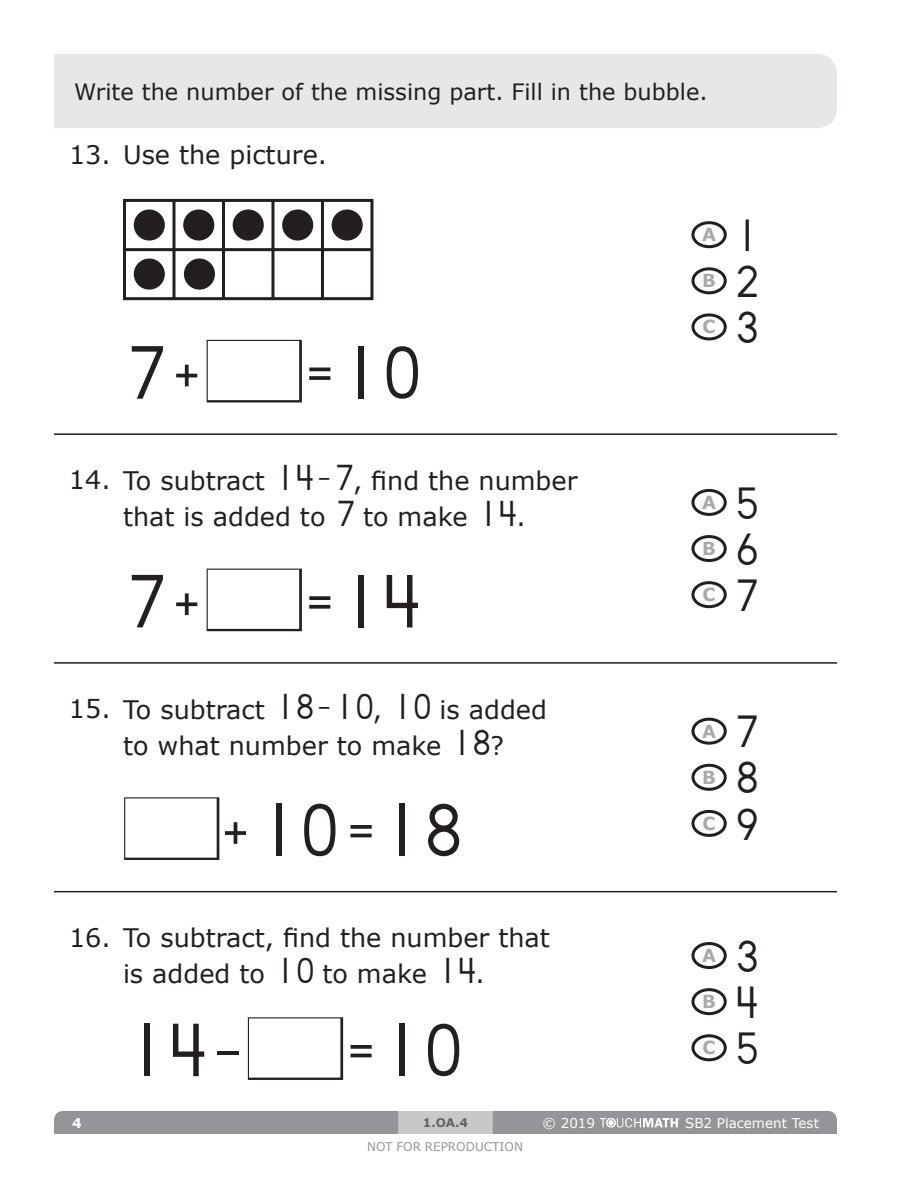
<style>
.page{position:relative;width:918px;height:1188px;background:#fff}
.page>*{position:absolute;margin:0;border:0;box-sizing:border-box;transform-origin:0 0}
.t1{font:700 75px "Touch Math";letter-spacing:-.1em;color:#231f20}
.t2{font:700 45px/46px "Touch Math";color:#231f20;text-align:justify}
.t3{font:25.5px/36px "Verdana";color:#231f20;text-align:center}
.t4{font:22.5px "Verdana";color:#231f20}
.t5{font:700 18px "Verdana";color:#a8a9ad}
.t6{font:13.5px "Verdana";color:#fff}
.t7{font:700 13.5px "Verdana";color:#fff}
.t8{font:12px "Verdana";color:#939598}
.t9{font:700 12px "Verdana";color:#636366}
.s1{font-family:"Touch Math";font-weight:700;font-size:36px}
</style>
<div class="page">
<svg style="left:54px;top:1111px;width:783px;height:23px;background:#9a9b9e"></svg>
<hr style="left:398px;top:1111px;width:95px;height:1px;background:#c7c8ca">
<hr style="left:398px;top:1112px;width:95px;height:1px;background:#c7c8ca">
<div style="left:424px;top:1118px;width:44px;height:9px;background:#c7c8ca"></div>
<hr style="left:54px;top:891px;width:783px;height:1px;background:#231f20">
<hr style="left:54px;top:433px;width:783px;height:2px;background:#231f20">
<hr style="left:54px;top:662px;width:783px;height:2px;background:#231f20">
<div style="left:691px;top:221px;width:36px;height:27px;border:3px solid #231f20;border-radius:50%"></div>
<div style="left:691px;top:267px;width:36px;height:27px;border:3px solid #231f20;border-radius:50%"></div>
<div style="left:691px;top:313px;width:36px;height:27px;border:3px solid #231f20;border-radius:50%"></div>
<div style="left:691px;top:489px;width:36px;height:27px;border:3px solid #231f20;border-radius:50%"></div>
<div style="left:691px;top:535px;width:36px;height:27px;border:3px solid #231f20;border-radius:50%"></div>
<div style="left:691px;top:581px;width:36px;height:27px;border:3px solid #231f20;border-radius:50%"></div>
<div style="left:691px;top:718px;width:36px;height:27px;border:3px solid #231f20;border-radius:50%"></div>
<div style="left:691px;top:764px;width:36px;height:27px;border:3px solid #231f20;border-radius:50%"></div>
<div style="left:691px;top:810px;width:36px;height:27px;border:3px solid #231f20;border-radius:50%"></div>
<div style="left:691px;top:942px;width:36px;height:27px;border:3px solid #231f20;border-radius:50%"></div>
<div style="left:691px;top:988px;width:36px;height:27px;border:3px solid #231f20;border-radius:50%"></div>
<div style="left:691px;top:1034px;width:36px;height:27px;border:3px solid #231f20;border-radius:50%"></div>
<div style="left:123px;top:199px;width:250px;height:101px;border:3px solid #231f20"></div>
<hr style="left:172px;top:200px;width:3px;height:99px;background:#231f20">
<hr style="left:222px;top:200px;width:3px;height:99px;background:#231f20">
<hr style="left:271px;top:200px;width:3px;height:99px;background:#231f20">
<hr style="left:321px;top:200px;width:3px;height:99px;background:#231f20">
<hr style="left:124px;top:248px;width:249px;height:3px;background:#231f20">
<div style="left:134px;top:209px;width:31px;height:32px;background:#231f20;border-radius:50%"></div>
<div style="left:134px;top:259px;width:31px;height:31px;background:#231f20;border-radius:50%"></div>
<div style="left:332px;top:209px;width:31px;height:32px;background:#231f20;border-radius:50%"></div>
<div style="left:282px;top:209px;width:31px;height:32px;background:#231f20;border-radius:50%"></div>
<div style="left:233px;top:209px;width:31px;height:32px;background:#231f20;border-radius:50%"></div>
<div style="left:183px;top:209px;width:31px;height:32px;background:#231f20;border-radius:50%"></div>
<div style="left:184px;top:259px;width:31px;height:31px;background:#231f20;border-radius:50%"></div>
<div style="left:54px;top:54px;width:783px;height:74px;background:#e6e7e9"></div>
<p class="t4" style="left:74px;top:83px;width:635px">Write the number of the missing part. Fill in the bubble.</p>
<p class="t3" style="left:69px;top:139px;width:260px">13. Use the picture.</p>
<h1 class="t1" style="left:123px;top:329px;width:305px">7qd=10</h1>
<p class="t3" style="left:69px;top:465px;width:510px">14. To subtract <span class="s1">14w7</span>, find the number that is added to <span class="s1">7</span> to make <span class="s1">14</span>.</p>
<h1 class="t1" style="left:123px;top:558px;width:305px">7qd=14</h1>
<p class="t3" style="left:69px;top:694px;width:480px">15. To subtract <span class="s1">18w10</span>, <span class="s1">10</span> is added to what number to make <span class="s1">18</span>?</p>
<h1 class="t1" style="left:123px;top:786px;width:346px">dq10=18</h1>
<p class="t3" style="left:69px;top:922px;width:483px">16. To subtract, find the number that is added to <span class="s1">10</span> to make <span class="s1">14</span>.</p>
<h1 class="t1" style="left:123px;top:1006px;width:346px">14wd=10</h1>
<p class="t5" style="left:702px;top:224px;width:15px">A</p>
<p class="t5" style="left:702px;top:271px;width:15px">B</p>
<p class="t5" style="left:703px;top:317px;width:15px">C</p>
<h2 class="t2" style="left:733px;top:212px;width:31px">1<br>2<br>3</h2>
<p class="t5" style="left:702px;top:492px;width:15px">A</p>
<p class="t5" style="left:702px;top:538px;width:15px">B</p>
<p class="t5" style="left:703px;top:584px;width:15px">C</p>
<h2 class="t2" style="left:733px;top:480px;width:31px">5<br>6<br>7</h2>
<p class="t5" style="left:702px;top:721px;width:15px">A</p>
<p class="t5" style="left:702px;top:767px;width:15px">B</p>
<p class="t5" style="left:703px;top:813px;width:15px">C</p>
<h2 class="t2" style="left:733px;top:709px;width:31px">7<br>8<br>9</h2>
<p class="t5" style="left:702px;top:945px;width:15px">A</p>
<p class="t5" style="left:702px;top:991px;width:15px">B</p>
<p class="t5" style="left:703px;top:1038px;width:15px">C</p>
<h2 class="t2" style="left:733px;top:933px;width:31px">3<br>4<br>5</h2>
<p class="t7" style="left:72px;top:1115px;width:11px">4</p>
<p class="t9" style="left:423px;top:1116px;width:47px">1.OA.4</p>
<p class="t6" style="left:543px;top:1117px;width:54px">© 2019</p>
<p class="t6" style="left:685px;top:1117px;width:135px">SB2 Placement Test</p>
<p class="t8" style="left:367px;top:1142px;width:157px">NOT FOR REPRODUCTION</p>
</div>
